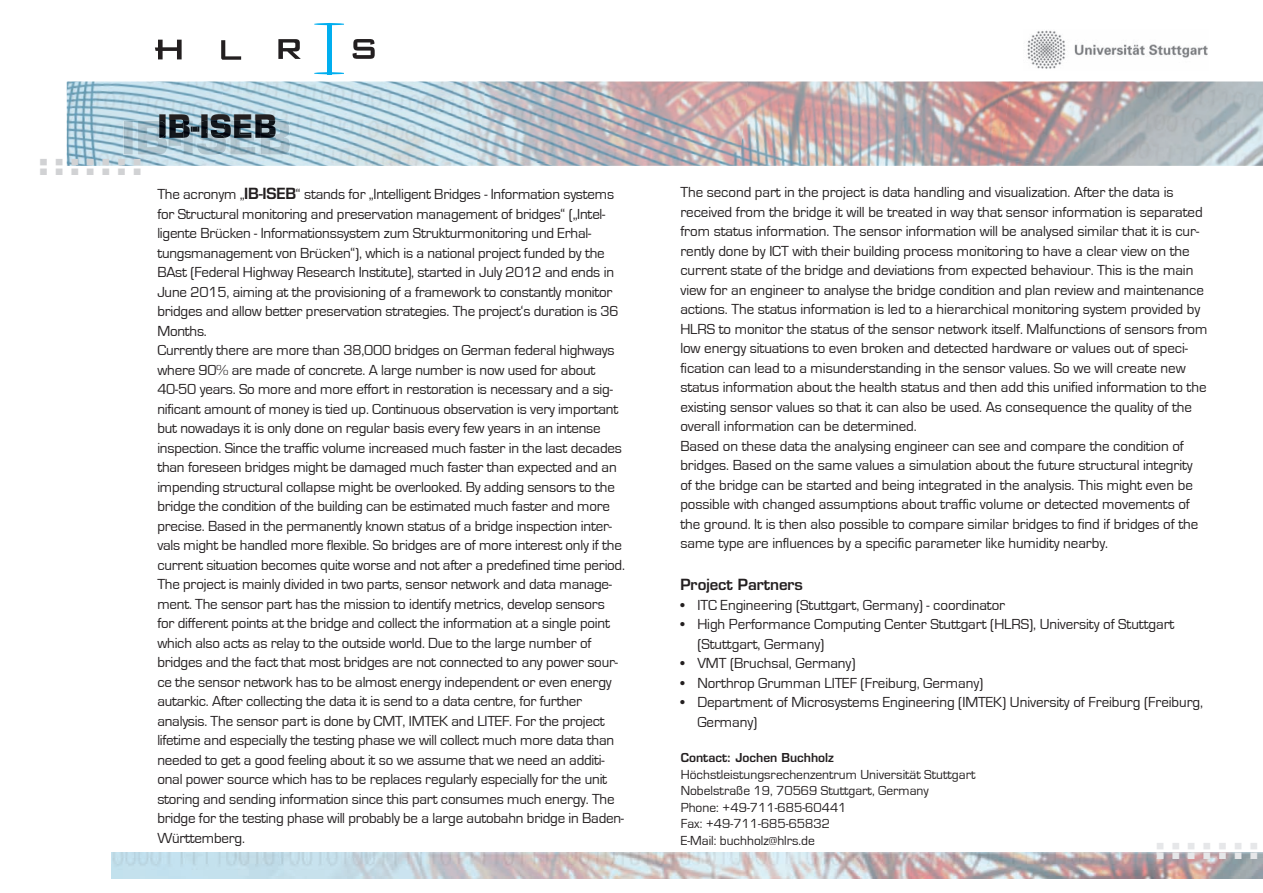
<style>
.page{position:relative;width:1263px;height:893px;background:#fff}
.page>*{position:absolute;margin:0;border:0;box-sizing:border-box;transform-origin:0 0}
.t1{font:31.65px "Eurostile Bold Extended Two";color:#d1d2d4}
.t2{font:31.65px "Eurostile Bold Extended Two";color:#e6e7e9}
.t3{font:700 31.5px "Eurostile";color:#231f20}
.t4{font:15px/19.5px "Eurostile";letter-spacing:-.015em;color:#231f20}
.t5{font:600 15px "Eurostile";letter-spacing:-.005em;color:#231f20}
.t6{font:13.5px/16.5px "Eurostile";color:#231f20}
.t7{font:600 12px "Eurostile";color:#231f20}
.s1{font-weight:600}
</style>
<div class="page">
<img style="left:748px;top:81px;width:253px;height:85px">
<img style="left:1001px;top:81px;width:262px;height:85px">
<img style="left:224px;top:81px;width:254px;height:85px">
<img style="left:478px;top:81px;width:270px;height:85px">
<img style="left:67px;top:81px;width:157px;height:85px">
<img style="left:1001px;top:160px;width:59px;height:6px">
<img style="left:477px;top:156px;width:88px;height:10px">
<img style="left:159px;top:114px;width:117px;height:7px">
<img style="left:111px;top:853px;width:1152px;height:25px">
<hr style="left:327px;top:24px;width:4px;height:50px;background:#00aeef">
<svg style="left:314px;top:23px;width:30px;height:2px"></svg>
<svg style="left:314px;top:72px;width:30px;height:2px"></svg>
<svg style="left:278px;top:39px;width:23px;height:20px"></svg>
<svg style="left:221px;top:40px;width:20px;height:20px"></svg>
<svg style="left:155px;top:40px;width:27px;height:19px"></svg>
<svg style="left:353px;top:39px;width:22px;height:20px"></svg>
<img style="left:1027px;top:30px;width:181px;height:39px">
<img style="left:124px;top:121px;width:166px;height:34px">
<img style="left:159px;top:121px;width:117px;height:17px">
<h1 class="t1" style="left:36px;top:141px;width:111px">:::::::</h1>
<h2 class="t3" style="left:157px;top:107px;width:121px">IB-ISEB</h2>
<p class="t4" style="left:157px;top:185px;width:469px">The acronym „<span class="s1">IB-ISEB</span>“ stands for „Intelligent Bridges - Information systems for Structural monitoring and preservation management of bridges“ („Intel&shy;ligente Brücken - Informationssystem zum Strukturmonitoring und Erhal&shy;tungsmanagement von Brücken“), which is a national project funded by the BAst (Federal Highway Research Institute), started in July 2012 and ends in June 2015, aiming at the provisioning of a framework to constantly monitor bridges and allow better preservation strategies. The project‘s duration is 36<br>Months.<br>Currently there are more than 38,000 bridges on German federal highways where 90% are made of concrete. A large number is now used for about 40-50 years. So more and more effort in restoration is necessary and a sig&shy;nificant amount of money is tied up. Continuous observation is very important but nowadays it is only done on regular basis every few years in an intense inspection. Since the traffic volume increased much faster in the last decades than foreseen bridges might be damaged much faster than expected and an impending structural collapse might be overlooked. By adding sensors to the bridge the condition of the building can be estimated much faster and more precise. Based in the permanently known status of a bridge inspection inter&shy;vals might be handled more flexible. So bridges are of more interest only if the current situation becomes quite worse and not after a predefined time period.<br>The project is mainly divided in two parts, sensor network and data manage&shy;ment. The sensor part has the mission to identify metrics, develop sensors for different points at the bridge and collect the information at a single point which also acts as relay to the outside world. Due to the large number of bridges and the fact that most bridges are not connected to any power sour&shy;ce the sensor network has to be almost energy independent or even energy autarkic. After collecting the data it is send to a data centre, for further analysis. The sensor part is done by CMT, IMTEK and LITEF. For the project lifetime and especially the testing phase we will collect much more data than needed to get a good feeling about it so we assume that we need an additi&shy;onal power source which has to be replaces regularly especially for the unit storing and sending information since this part consumes much energy. The bridge for the testing phase will probably be a large autobahn bridge in Baden-Württemberg.</p>
<p class="t4" style="left:680px;top:183px;width:529px">The second part in the project is data handling and visualization. After the data is received from the bridge it will be treated in way that sensor information is separated from status information. The sensor information will be analysed similar that it is cur&shy;rently done by ICT with their building process monitoring to have a clear view on the current state of the bridge and deviations from expected behaviour. This is the main view for an engineer to analyse the bridge condition and plan review and maintenance actions. The status information is led to a hierarchical monitoring system provided by HLRS to monitor the status of the sensor network itself. Malfunctions of sensors from low energy situations to even broken and detected hardware or values out of speci&shy;fication can lead to a misunderstanding in the sensor values. So we will create new status information about the health status and then add this unified information to the existing sensor values so that it can also be used. As consequence the quality of the overall information can be determined.<br>Based on these data the analysing engineer can see and compare the condition of bridges. Based on the same values a simulation about the future structural integrity of the bridge can be started and being integrated in the analysis. This might even be possible with changed assumptions about traffic volume or detected movements of the ground. It is then also possible to compare similar bridges to find if bridges of the same type are influences by a specific parameter like humidity nearby.</p>
<p class="t5" style="left:680px;top:575px;width:124px">Project Partners</p>
<p class="t4" style="left:680px;top:595px;width:326px">• ITC Engineering (Stuttgart, Germany) - coordinator</p>
<p class="t4" style="left:697px;top:615px;width:479px;text-indent:-17px">• High Performance Computing Center Stuttgart (HLRS), University of Stuttgart (Stuttgart, Germany)</p>
<p class="t4" style="left:680px;top:654px;width:177px">• VMT (Bruchsal, Germany)</p>
<p class="t4" style="left:680px;top:673px;width:304px">• Northrop Grumman LITEF (Freiburg, Germany)</p>
<p class="t4" style="left:697px;top:693px;width:507px;text-indent:-17px">• Department of Microsystems Engineering (IMTEK) University of Freiburg (Freiburg,<br>Germany)</p>
<p class="t7" style="left:681px;top:750px;width:155px">Contact: Jochen Buchholz</p>
<p class="t6" style="left:681px;top:766px;width:296px">Höchstleistungsrechenzentrum Universität Stuttgart Nobelstraße 19, 70569 Stuttgart, Germany<br>Phone: +49-711-685-60441<br>Fax: +49-711-685-65832<br>E-Mail: buchholz@hlrs.de</p>
<h1 class="t2" style="left:1152px;top:825px;width:111px">:::::::</h1>
</div>
